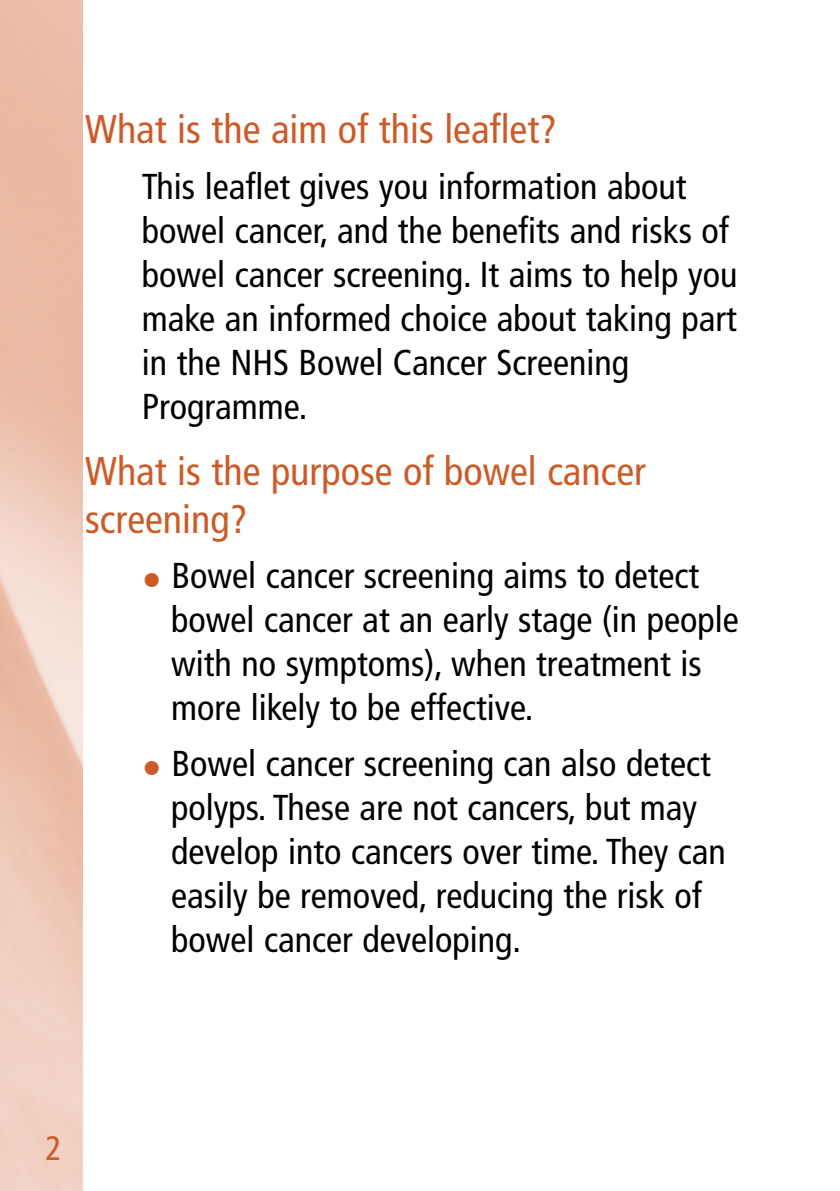
<style>
.page{position:relative;width:840px;height:1191px;background:#fff}
.page>*{position:absolute;margin:0;border:0;box-sizing:border-box;transform-origin:0 0}
.t1{font:condensed 40px/48px "Frutiger";color:#cc5b27}
.t2{font:condensed 36px/44px "Frutiger";color:#000}
.t3{font:condensed 34px "Frutiger";color:#cc5b27}
.s1{font-size:40px;color:#cc5b27}
</style>
<div class="page">
<h2 class="t1" style="left:85px;top:109px;width:473px">What is the aim of this leaflet?</h2>
<p class="t2" style="left:142px;top:167px;width:597px">This leaflet gives you information about bowel cancer, and the benefits and risks of bowel cancer screening. It aims to help you make an informed choice about taking part in the NHS Bowel Cancer Screening Programme.</p>
<h2 class="t1" style="left:85px;top:450px;width:562px">What is the purpose of bowel cancer screening?</h2>
<p class="t2" style="left:171px;top:557px;width:568px;text-indent:-29px"><span class="s1">•</span> Bowel cancer screening aims to detect bowel cancer at an early stage (in people with no symptoms), when treatment is more likely to be effective.</p>
<p class="t2" style="left:171px;top:744px;width:556px;text-indent:-29px"><span class="s1">•</span> Bowel cancer screening can also detect polyps. These are not cancers, but may develop into cancers over time. They can easily be removed, reducing the risk of bowel cancer developing.</p>
<p class="t3" style="left:45px;top:1134px;width:18px">2</p>
</div>
